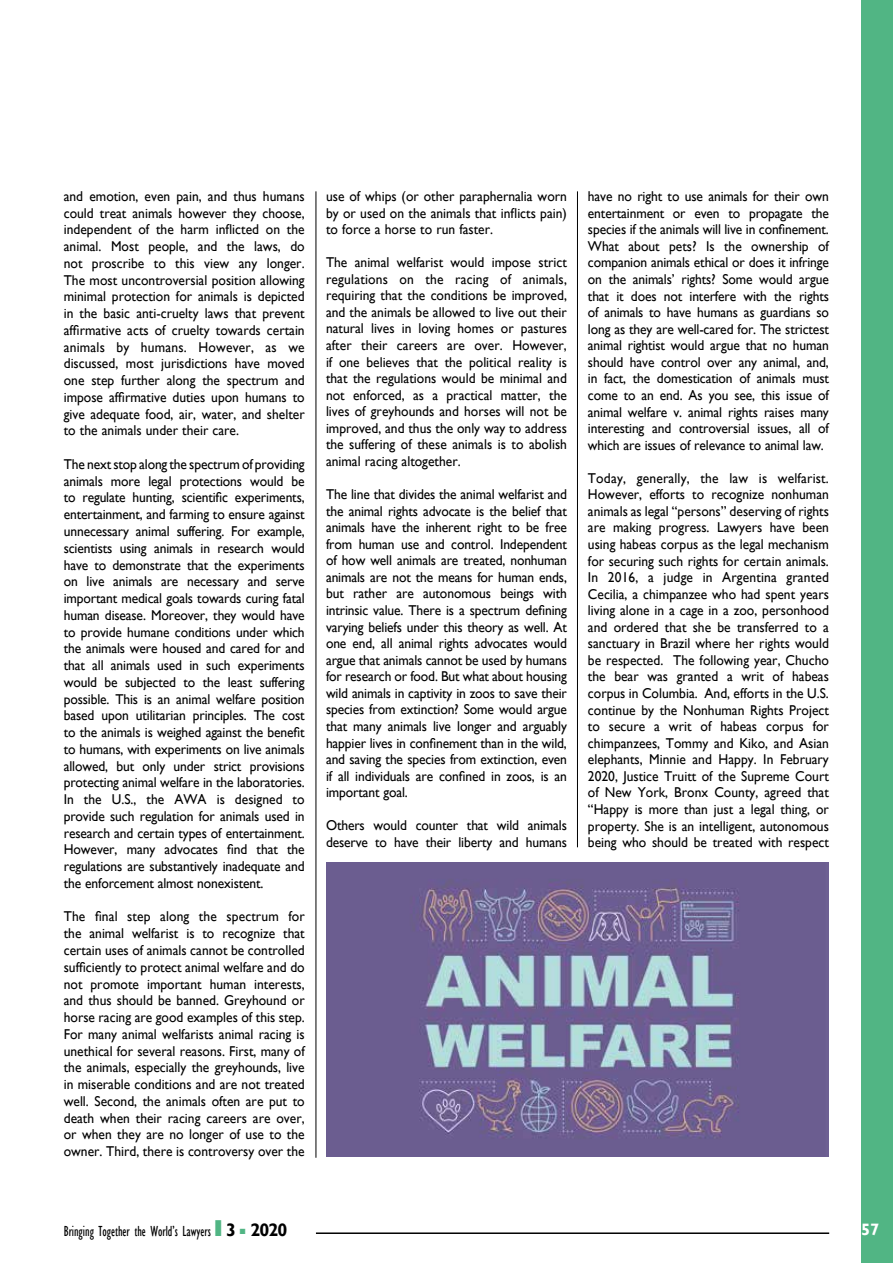
<style>
.page{position:relative;width:893px;height:1263px;background:#fff}
.page>*{position:absolute;margin:0;border:0;box-sizing:border-box;transform-origin:0 0}
.t1{font:700 18px "Gill Sans";color:#000}
.t2{font:700 16.5px "Gill Sans";color:#fff}
.t3{font:condensed 15px "Gill Sans";color:#000;scale:.85 1}
.t4{font:14.25px/16.5px "Gill Sans";color:#000;text-align:justify;scale:.95 1}
.s1{font-family:"Futura Std";font-weight:800;font-stretch:normal;font-size:21px;color:#51b584}
.s2{font-weight:700;font-stretch:normal;font-size:18px}
.s3{color:#51b584}
</style>
<div class="page">
<div style="left:861px;top:0;width:32px;height:1263px;background:#51b584"></div>
<hr style="left:316px;top:1232px;width:513px;height:2px;background:#000">
<hr style="left:316px;top:191px;width:1px;height:967px;background:#000">
<hr style="left:577px;top:191px;width:1px;height:656px;background:#000">
<img style="left:326px;top:863px;width:503px;height:294px">
<p class="t4" style="left:64px;top:188px;width:255px">and emotion, even pain, and thus humans could treat animals however they choose, independent of the harm inflicted on the animal. Most people, and the laws, do not proscribe to this view any longer.<br>The most uncontroversial position allowing minimal protection for animals is depicted in the basic anti-cruelty laws that prevent affirmative acts of cruelty towards certain animals by humans. However, as we discussed, most jurisdictions have moved one step further along the spectrum and impose affirmative duties upon humans to give adequate food, air, water, and shelter to the animals under their care.</p>
<p class="t4" style="left:64px;top:456px;width:255px">The next stop along the spectrum of providing animals more legal protections would be to regulate hunting, scientific experiments, entertainment, and farming to ensure against unnecessary animal suffering. For example, scientists using animals in research would have to demonstrate that the experiments on live animals are necessary and serve important medical goals towards curing fatal human disease. Moreover, they would have to provide humane conditions under which the animals were housed and cared for and that all animals used in such experiments would be subjected to the least suffering possible. This is an animal welfare position based upon utilitarian principles. The cost to the animals is weighed against the benefit to humans, with experiments on live animals allowed, but only under strict provisions protecting animal welfare in the laboratories.<br>In the U.S., the AWA is designed to provide such regulation for animals used in research and certain types of entertainment.<br>However, many advocates find that the regulations are substantively inadequate and the enforcement almost nonexistent.</p>
<p class="t4" style="left:64px;top:908px;width:255px">The final step along the spectrum for the animal welfarist is to recognize that certain uses of animals cannot be controlled sufficiently to protect animal welfare and do not promote important human interests, and thus should be banned. Greyhound or horse racing are good examples of this step.<br>For many animal welfarists animal racing is unethical for several reasons. First, many of the animals, especially the greyhounds, live in miserable conditions and are not treated well. Second, the animals often are put to death when their racing careers are over, or when they are no longer of use to the owner. Third, there is controversy over the</p>
<p class="t4" style="left:326px;top:188px;width:255px">use of whips (or other paraphernalia worn by or used on the animals that inflicts pain) to force a horse to run faster.</p>
<p class="t4" style="left:326px;top:254px;width:255px">The animal welfarist would impose strict regulations on the racing of animals, requiring that the conditions be improved, and the animals be allowed to live out their natural lives in loving homes or pastures after their careers are over. However, if one believes that the political reality is that the regulations would be minimal and not enforced, as a practical matter, the lives of greyhounds and horses will not be improved, and thus the only way to address the suffering of these animals is to abolish animal racing altogether.</p>
<p class="t4" style="left:326px;top:486px;width:255px">The line that divides the animal welfarist and the animal rights advocate is the belief that animals have the inherent right to be free from human use and control. Independent of how well animals are treated, nonhuman animals are not the means for human ends, but rather are autonomous beings with intrinsic value. There is a spectrum defining varying beliefs under this theory as well. At one end, all animal rights advocates would argue that animals cannot be used by humans for research or food. But what about housing wild animals in captivity in zoos to save their species from extinction? Some would argue that many animals live longer and arguably happier lives in confinement than in the wild, and saving the species from extinction, even if all individuals are confined in zoos, is an important goal.</p>
<p class="t4" style="left:326px;top:817px;width:255px">Others would counter that wild animals deserve to have their liberty and humans</p>
<p class="t4" style="left:588px;top:188px;width:255px">have no right to use animals for their own entertainment or even to propagate the species if the animals will live in confinement.<br>What about pets? Is the ownership of companion animals ethical or does it infringe on the animals’ rights? Some would argue that it does not interfere with the rights of animals to have humans as guardians so long as they are well-cared for. The strictest animal rightist would argue that no human should have control over any animal, and, in fact, the domestication of animals must come to an end. As you see, this issue of animal welfare v. animal rights raises many interesting and controversial issues, all of which are issues of relevance to animal law.</p>
<p class="t4" style="left:588px;top:470px;width:255px">Today, generally, the law is welfarist.<br>However, efforts to recognize nonhuman animals as legal “persons” deserving of rights are making progress. Lawyers have been using habeas corpus as the legal mechanism for securing such rights for certain animals.<br>In 2016, a judge in Argentina granted Cecilia, a chimpanzee who had spent years living alone in a cage in a zoo, personhood and ordered that she be transferred to a sanctuary in Brazil where her rights would be respected. The following year, Chucho the bear was granted a writ of habeas corpus in Columbia. And, efforts in the U.S. continue by the Nonhuman Rights Project to secure a writ of habeas corpus for chimpanzees, Tommy and Kiko, and Asian elephants, Minnie and Happy. In February 2020, Justice Truitt of the Supreme Court of New York, Bronx County, agreed that “Happy is more than just a legal thing, or property. She is an intelligent, autonomous being who should be treated with respect</p>
<p class="t3" style="left:64px;top:1222px;width:204px">Bringing Together the World’s Lawyers <span class="s1">I</span> <span class="s2">3</span></p>
<p class="t1" style="left:240px;top:1218px;width:49px"><span class="s3">■</span> 2020</p>
<p class="t2" style="left:861px;top:1219px;width:20px">57</p>
</div>
